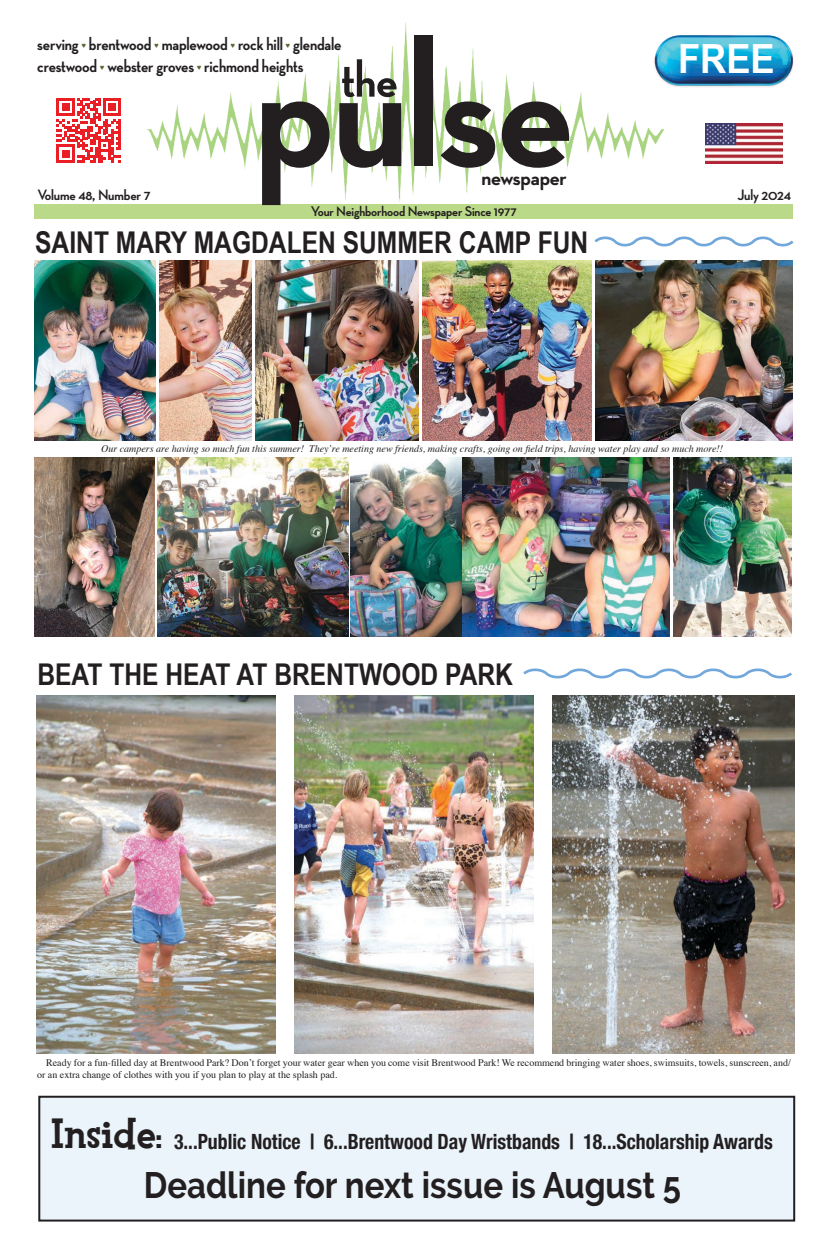
<style>
.page{position:relative;width:828px;height:1260px;background:#fff}
.page>*{position:absolute;margin:0;border:0;box-sizing:border-box;transform-origin:0 0}
.t1{font:700 184px "Neutra Disp";letter-spacing:-.01em;color:#231f20}
.t2{font:700 52.6px "Neutra Disp";color:#231f20}
.t3{font:800 43px "Fink";color:#231f20}
.Head_16pt{font:700 40.2px "Arial Narrow";color:#fff;scale:1.1 1}
.Head_16pt-2{font:700 36.6px "Raleway";color:#231f20;scale:.9 1}
.Head_16pt-3{font:700 30px "Arial Narrow";color:#231f20}
.t4{font:700 24px "Neutra Disp";letter-spacing:-.01em;color:#231f20}
.t5{font:700 condensed 21px "Helvetica Neue";color:#231f20;scale:.94 1}
.t6{font:700 18.4px "Neutra Disp";letter-spacing:-.01em;color:#231f20;scale:.96 1}
.t7{font:700 15.3px "Neutra Disp";letter-spacing:-.01em;color:#231f20}
.t8{font:700 14.3px "Neutra Disp";letter-spacing:-.01em;color:#231f20}
.Ci{font:10px/12px "Times";color:#231f20}
.Body_no_indent{font:italic 10px "Times";color:#231f20}
</style>
<div class="page">
<div style="left:39px;top:1097px;width:755px;height:124px;background:#ebf4fb"></div>
<div style="left:38px;top:1096px;width:757px;height:126px;border:2px solid #231f20"></div>
<div style="left:35px;top:205px;width:758px;height:14px;background:#bada89"></div>
<img style="left:145px;top:22px;width:529px;height:183px">
<img style="left:649px;top:30px;width:145px;height:61px">
<svg style="left:57px;top:98px;width:64px;height:65px"></svg>
<img style="left:706px;top:123px;width:76px;height:40px">
<img style="left:35px;top:261px;width:121px;height:179px">
<img style="left:159px;top:261px;width:93px;height:179px">
<img style="left:256px;top:261px;width:162px;height:179px">
<img style="left:422px;top:261px;width:169px;height:179px">
<img style="left:595px;top:261px;width:198px;height:179px">
<img style="left:34px;top:457px;width:121px;height:180px">
<img style="left:157px;top:457px;width:191px;height:180px">
<img style="left:350px;top:457px;width:111px;height:180px">
<img style="left:463px;top:457px;width:207px;height:180px">
<img style="left:674px;top:457px;width:118px;height:180px">
<img style="left:36px;top:696px;width:240px;height:357px">
<img style="left:294px;top:696px;width:240px;height:357px">
<img style="left:552px;top:696px;width:242px;height:357px">
<svg style="left:523px;top:668px;width:269px;height:11px"></svg>
<svg style="left:594px;top:236px;width:200px;height:11px"></svg>
<svg style="left:155px;top:44px;width:3px;height:4px"></svg>
<svg style="left:231px;top:44px;width:4px;height:4px"></svg>
<svg style="left:286px;top:44px;width:4px;height:4px"></svg>
<svg style="left:197px;top:66px;width:4px;height:4px"></svg>
<p class="t1" style="left:254px;top:1px;width:321px">pulse</p>
<p class="t6" style="left:37px;top:34px;width:45px">serving</p>
<p class="t6" style="left:89px;top:34px;width:67px">brentwood</p>
<p class="t6" style="left:162px;top:34px;width:71px">maplewood</p>
<p class="t6" style="left:238px;top:34px;width:48px">rock hill</p>
<p class="t6" style="left:293px;top:34px;width:52px">glendale</p>
<p class="t6" style="left:37px;top:56px;width:64px">crestwood</p>
<p class="t6" style="left:107px;top:56px;width:206px">webster groves richmond heights</p>
<p class="Head_16pt" style="left:678px;top:28px;width:89px">FREE</p>
<p class="t2" style="left:341px;top:50px;width:58px">the</p>
<p class="t4" style="left:481px;top:164px;width:87px">newspaper</p>
<p class="t7" style="left:37px;top:186px;width:115px">Volume 48, Number 7</p>
<p class="t7" style="left:737px;top:186px;width:55px">July 2024</p>
<p class="t8" style="left:311px;top:203px;width:208px">Your Neighborhood Newspaper Since 1977</p>
<p class="Head_16pt-3" style="left:35px;top:220px;width:555px">SAINT MARY MAGDALEN SUMMER CAMP FUN</p>
<p class="Body_no_indent" style="left:101px;top:440px;width:623px">Our campers are having so much fun this summer! They’re meeting new friends, making crafts, going on field trips, having water play and so much more!!</p>
<p class="Head_16pt-3" style="left:37px;top:652px;width:477px">BEAT THE HEAT AT BRENTWOOD PARK</p>
<p class="Ci" style="left:37px;top:1056px;width:755px;text-indent:9px">Ready for a fun-filled day at Brentwood Park? Don’t forget your water gear when you come visit Brentwood Park! We recommend bringing water shoes, swimsuits, towels, sunscreen, and/ or an extra change of clothes with you if you plan to play at the splash pad.</p>
<p class="t3" style="left:51px;top:1110px;width:112px">Inside:</p>
<p class="t5" style="left:174px;top:1124px;width:639px">3...Public Notice | 6...Brentwood Day Wristbands | 18...Scholarship Awards</p>
<p class="Head_16pt-2" style="left:144px;top:1164px;width:599px">Deadline for next issue is August 5</p>
</div>
